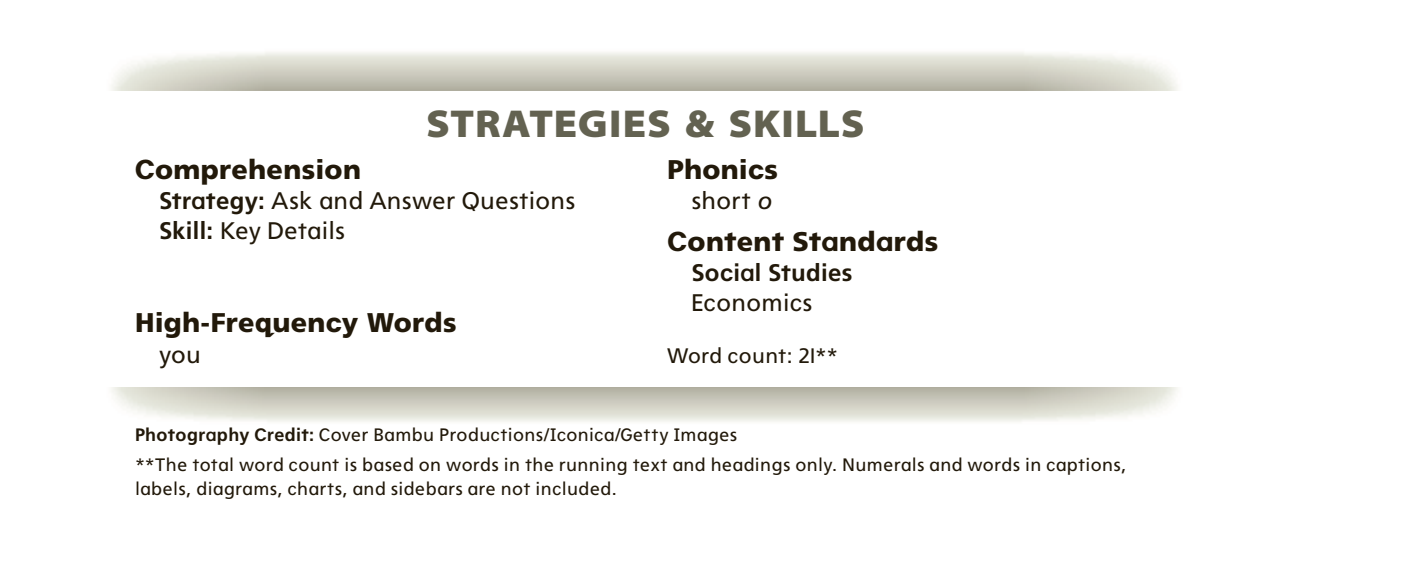
<style>
.page{position:relative;width:1404px;height:563px;background:#fff}
.page>*{position:absolute;margin:0;border:0;box-sizing:border-box;transform-origin:0 0}
.t1{font:900 semi-expanded 39px "Myriad Pro";letter-spacing:.02em;color:#636251}
.t2{font:27px "MGH Frutiger Blk Std";letter-spacing:.015em;color:#22190a}
.t3{font:24px/30px "MGH Frutiger Std";letter-spacing:.015em;color:#22190a}
.t4{font:700 24px/30px "MGH Frutiger Std";letter-spacing:.02em;color:#22190a}
.t5{font:21px "MGH Frutiger Std";letter-spacing:.015em;color:#22190a}
.t6{font:18px/30px "MGH Frutiger Std";letter-spacing:.025em;color:#22190a}
.s1{font-weight:700}
.s2{font-style:italic}
.s3{font-weight:400}
</style>
<div class="page">
<p class="t1" style="left:426px;top:109px;width:440px">STRATEGIES &amp; SKILLS</p>
<p class="t2" style="left:135px;top:159px;width:228px">Comprehension</p>
<p class="t3" style="left:159px;top:188px;width:418px"><span class="s1">Strategy:</span> Ask and Answer Questions<br><span class="s1">Skill:</span> Key Details</p>
<p class="t2" style="left:135px;top:312px;width:323px">High-Frequency Words</p>
<p class="t3" style="left:159px;top:341px;width:43px">you</p>
<p class="t2" style="left:668px;top:159px;width:112px">Phonics</p>
<p class="t3" style="left:692px;top:188px;width:82px">short <span class="s2">o</span></p>
<p class="t2" style="left:668px;top:231px;width:272px">Content Standards</p>
<p class="t4" style="left:692px;top:260px;width:163px">Social Studies<br><span class="s3">Economics</span></p>
<p class="t5" style="left:667px;top:347px;width:172px">Word count: 21**</p>
<p class="t6" style="left:135px;top:421px;width:993px"><span class="s1">Photography Credit:</span> Cover Bambu Productions/Iconica/Getty Images<br>**The total word count is based on words in the running text and headings only. Numerals and words in captions,</p>
<p class="t6" style="left:135px;top:475px;width:483px">labels, diagrams, charts, and sidebars are not included.</p>
</div>
